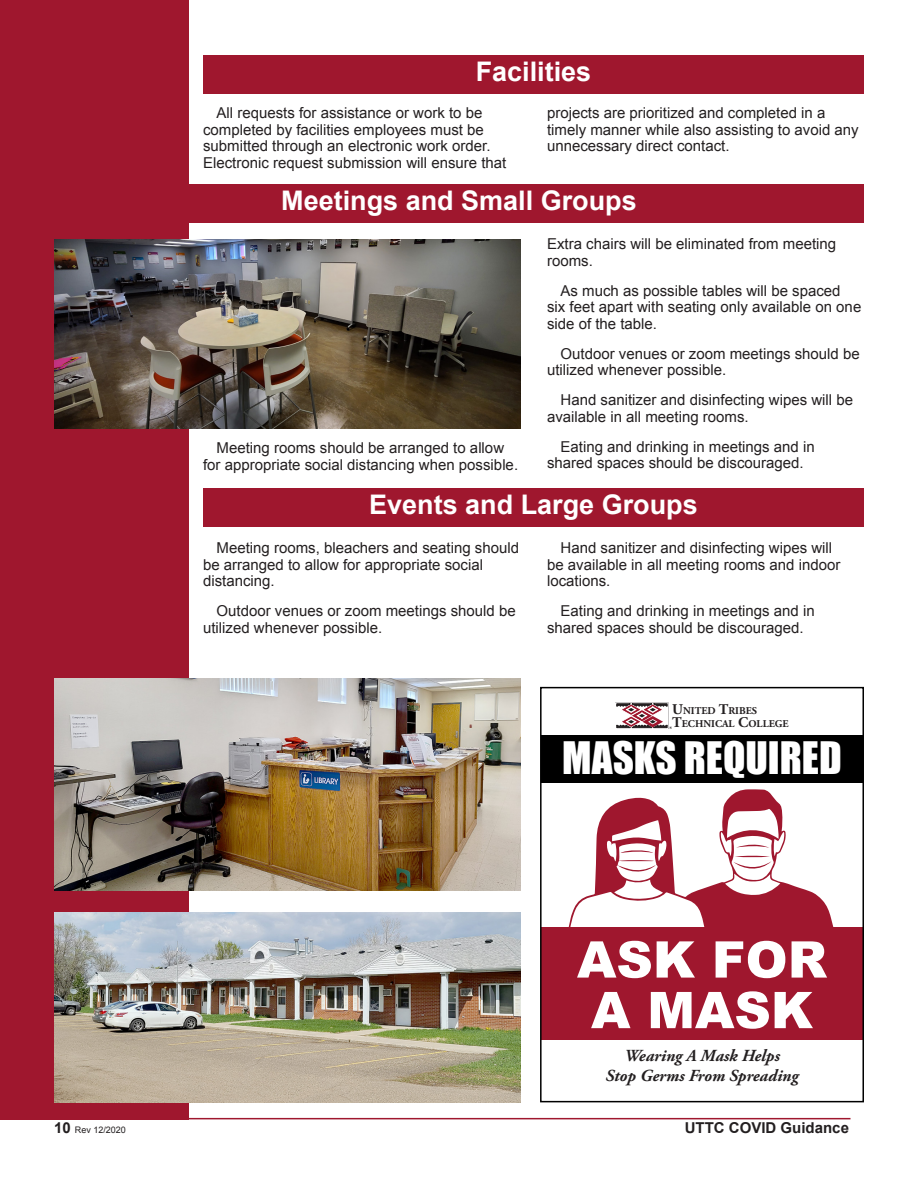
<style>
.page{position:relative;width:918px;height:1188px;background:#fff}
.page>*{position:absolute;margin:0;border:0;box-sizing:border-box;transform-origin:0 0}
.t1{font:900 50.55px/50.6px "Arial";color:#fff}
.t2{font:41.1px "Impact";color:#fff}
.t3{font:700 27px "Arial";color:#fff}
.t4{font:italic 700 16.8px/20px "Adobe Garamond Pro";color:#231f20;text-align:center}
.TEXT{font:15px/16.5px "Arial";color:#231f20}
.t5{font:700 15px "Arial";color:#231f20}
.t6{font:700 10.35px/12.9px "Adobe Garamond Pro";color:#231f20}
.t7{font:9px "Arial";color:#231f20}
.s1{font-size:14.85px}
.s2{font-weight:700;font-size:15px}
</style>
<div class="page">
<hr style="left:54px;top:1118px;width:796px;height:1px;background:#9f172e">
<svg style="left:615px;top:702px;width:57px;height:27px"></svg>
<div style="left:541px;top:735px;width:322px;height:48px;background:#000"></div>
<svg style="left:544px;top:789px;width:316px;height:139px"></svg>
<svg style="left:733px;top:855px;width:39px;height:17px"></svg>
<svg style="left:736px;top:843px;width:33px;height:5px"></svg>
<svg style="left:618px;top:865px;width:38px;height:7px"></svg>
<svg style="left:620px;top:849px;width:33px;height:4px"></svg>
<div style="left:541px;top:928px;width:322px;height:112px;background:#9f172e"></div>
<div style="left:540px;top:687px;width:324px;height:415px;border:2px solid #000"></div>
<div style="left:203px;top:55px;width:661px;height:39px;background:#9f172e"></div>
<div style="left:54px;top:184px;width:810px;height:39px;background:#9f172e"></div>
<div style="left:0;top:0;width:189px;height:1119px;background:#9f172e"></div>
<img style="left:54px;top:239px;width:466px;height:190px">
<img style="left:54px;top:678px;width:466px;height:213px">
<img style="left:54px;top:913px;width:466px;height:189px">
<div style="left:203px;top:488px;width:661px;height:39px;background:#9f172e"></div>
<p class="t3" style="left:476px;top:54px;width:117px">Facilities</p>
<p class="TEXT" style="left:203px;top:105px;width:305px;text-indent:14px">All requests for assistance or work to be completed by facilities employees must be submitted through an electronic work order.<br>Electronic request submission will ensure that</p>
<p class="TEXT" style="left:547px;top:105px;width:313px">projects are prioritized and completed in a timely manner while also assisting to avoid any unnecessary direct contact.</p>
<p class="t3" style="left:281px;top:183px;width:357px">Meetings and Small Groups</p>
<p class="TEXT" style="left:547px;top:236px;width:291px">Extra chairs will be eliminated from meeting rooms.</p>
<p class="TEXT" style="left:547px;top:283px;width:316px;text-indent:14px">As much as possible tables will be spaced six feet apart with seating only available on one side of the table.</p>
<p class="TEXT" style="left:547px;top:346px;width:314px;text-indent:14px">Outdoor venues or zoom meetings should be utilized whenever possible.</p>
<p class="TEXT" style="left:547px;top:392px;width:308px;text-indent:14px">Hand sanitizer and disinfecting wipes will be available in all meeting rooms.</p>
<p class="TEXT" style="left:547px;top:439px;width:269px;text-indent:14px">Eating and drinking in meetings and in shared spaces should be discouraged.</p>
<p class="t3" style="left:369px;top:487px;width:330px">Events and Large Groups</p>
<p class="TEXT" style="left:203px;top:540px;width:318px;text-indent:14px">Meeting rooms, bleachers and seating should be arranged to allow for appropriate social distancing.</p>
<p class="TEXT" style="left:203px;top:603px;width:314px;text-indent:14px">Outdoor venues or zoom meetings should be utilized whenever possible.</p>
<p class="TEXT" style="left:203px;top:440px;width:317px;text-align:center">Meeting rooms should be arranged to allow<br>for appropriate social distancing when possible.</p>
<p class="TEXT" style="left:547px;top:540px;width:295px;text-indent:14px">Hand sanitizer and disinfecting wipes will be available in all meeting rooms and indoor locations.</p>
<p class="TEXT" style="left:547px;top:603px;width:269px;text-indent:14px">Eating and drinking in meetings and in shared spaces should be discouraged.</p>
<p class="t6" style="left:672px;top:705px;width:118px"><span class="s1">U</span>NITED <span class="s1">T</span>RIBES<br><span class="s1">T</span>ECHNICAL <span class="s1">C</span>OLLEGE</p>
<p class="t2" style="left:562px;top:726px;width:281px">MASKS REQUIRED</p>
<p class="t1" style="left:577px;top:933px;width:252px">ASK FOR<br>A MASK</p>
<p class="t4" style="left:606px;top:1046px;width:194px">Wearing A Mask Helps<br>Stop Germs From Spreading</p>
<p class="t7" style="left:54px;top:1124px;width:73px"><span class="s2">10</span> Rev 12/2020</p>
<p class="t5" style="left:685px;top:1118px;width:166px">UTTC COVID Guidance</p>
</div>
